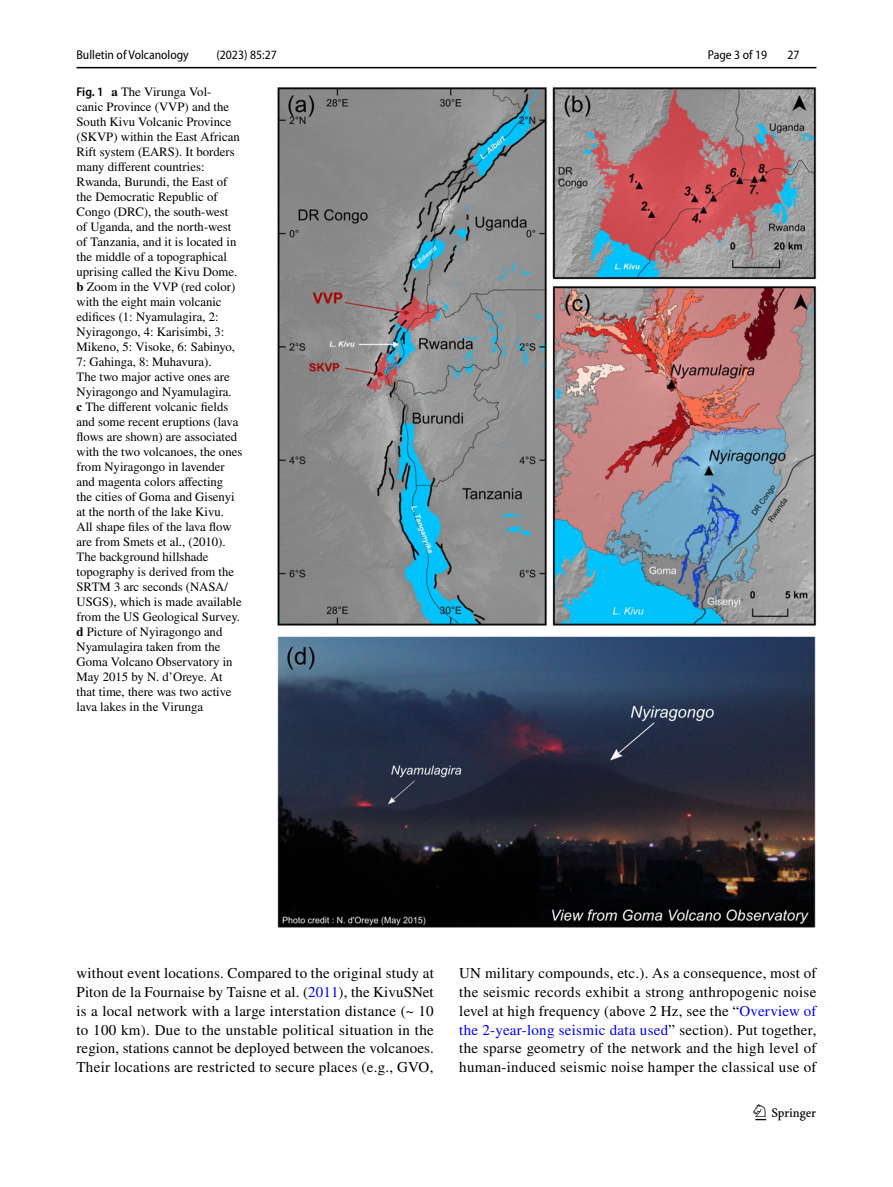
<style>
.page{position:relative;width:893px;height:1187px;background:#fff}
.page>*{position:absolute;margin:0;border:0;box-sizing:border-box;transform-origin:0 0}
.t1{font:22.5px "Springnew Regular 3";color:#000}
.t2{font:15px/18.8px "STIX";letter-spacing:.02em;color:#000;text-align:justify}
.t3{font:12.75px/15px "STIX";color:#000}
.t4{font:semi-condensed 12.75px "Myriad Pro";color:#000}
.s1{font-family:"Myriad Pro";font-weight:600;font-stretch:semi-condensed}
.s2{font-weight:700}
.s3{color:#00f}
</style>
<div class="page">
<hr style="left:77px;top:67px;width:739px;height:1px;background:#000">
<img style="left:277px;top:87px;width:539px;height:840px">
<p class="t4" style="left:77px;top:48px;width:114px">Bulletin of Volcanology</p>
<p class="t4" style="left:216px;top:48px;width:62px">(2023) 85:27</p>
<p class="t3" style="left:77px;top:85px;width:167px"><span class="s1">Fig. 1</span> <span class="s2">a</span> The Virunga Vol-<br>canic Province (VVP) and the<br>South Kivu Volcanic Province (SKVP) within the East African<br>Rift system (EARS). It borders many different countries:<br>Rwanda, Burundi, the East of the Democratic Republic of<br>Congo (DRC), the south-west<br>of Uganda, and the north-west of Tanzania, and it is located in the middle of a topographical uprising called the Kivu Dome. <span class="s2">b</span> Zoom in the VVP (red color) with the eight main volcanic edifices (1: Nyamulagira, 2:<br>Nyiragongo, 4: Karisimbi, 3:<br>Mikeno, 5: Visoke, 6: Sabinyo,<br>7: Gahinga, 8: Muhavura).<br>The two major active ones are<br>Nyiragongo and Nyamulagira.<br><span class="s2">c</span> The different volcanic fields and some recent eruptions (lava flows are shown) are associated with the two volcanoes, the ones from Nyiragongo in lavender and magenta colors affecting<br>the cities of Goma and Gisenyi at the north of the lake Kivu.<br>All shape files of the lava flow are from Smets et al., (2010).<br>The background hillshade topography is derived from the<br>SRTM 3 arc seconds (NASA/<br>USGS), which is made available from the US Geological Survey. <span class="s2">d</span> Picture of Nyiragongo and<br>Nyamulagira taken from the<br>Goma Volcano Observatory in<br>May 2015 by N. d’Oreye. At that time, there was two active lava lakes in the Virunga</p>
<p class="t4" style="left:708px;top:48px;width:61px">Page 3 of 19</p>
<p class="t4" style="left:787px;top:48px;width:14px">27</p>
<p class="t2" style="left:77px;top:964px;width:359px">without event locations. Compared to the original study at Piton de la Fournaise by Taisne et al. (<span class="s3">2011</span>), the KivuSNet is a local network with a large interstation distance (~ 10 to 100 km). Due to the unstable political situation in the region, stations cannot be deployed between the volcanoes.<br>Their locations are restricted to secure places (e.g., GVO,</p>
<p class="t2" style="left:459px;top:964px;width:359px">UN military compounds, etc.). As a consequence, most of the seismic records exhibit a strong anthropogenic noise level at high frequency (above 2 Hz, see the “<span class="s3">Overview of the 2-year-long seismic data used</span>” section). Put together, the sparse geometry of the network and the high level of human-induced seismic noise hamper the classical use of</p>
<h1 class="t1" style="left:755px;top:1104px;width:62px">1 3</h1>
</div>
